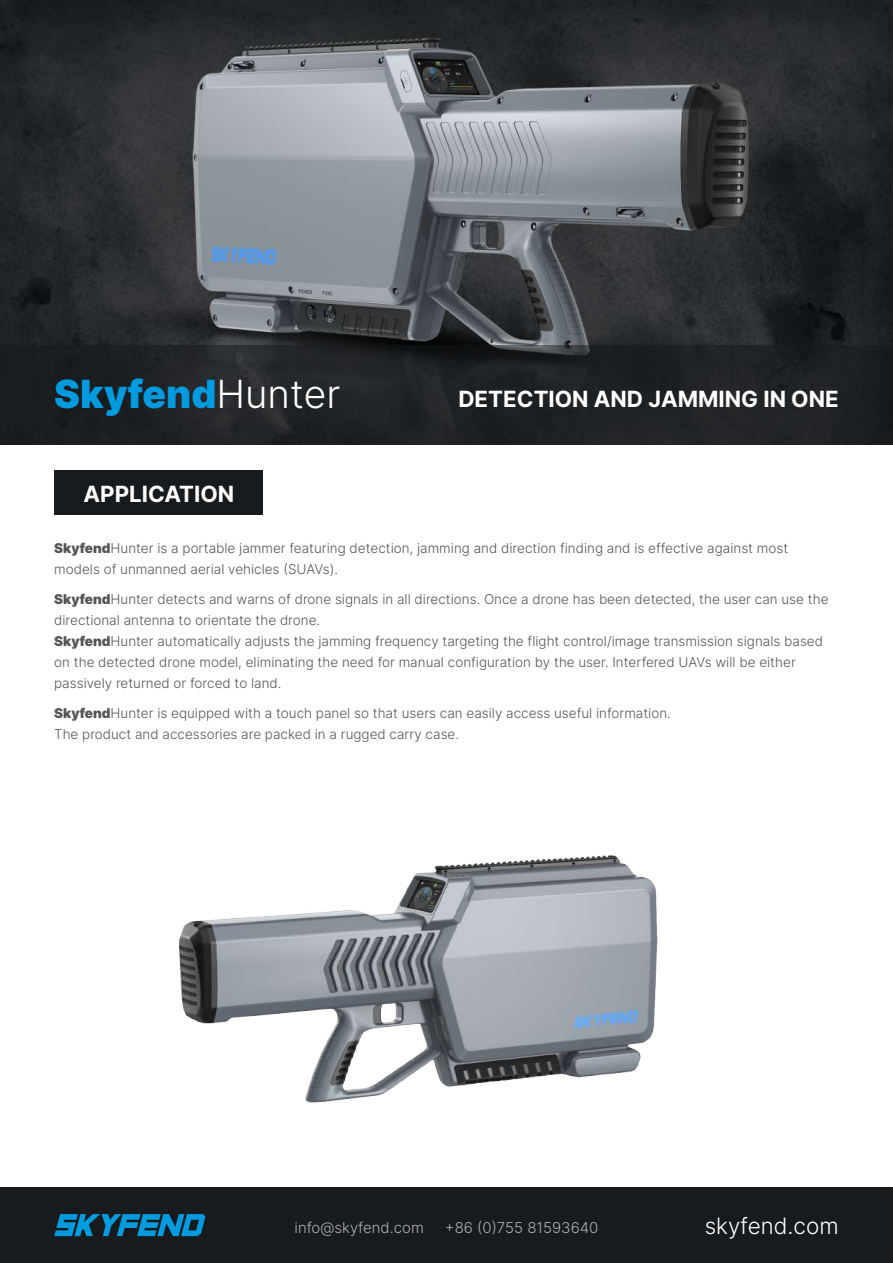
<style>
.page{position:relative;width:893px;height:1263px;background:#fff}
.page>*{position:absolute;margin:0;border:0;box-sizing:border-box;transform-origin:0 0}
.t1{font:900 38.85px "Inter";color:#009ade}
.t2{font:300 22.5px "Inter";color:#fff}
.t3{font:700 22.35px "Inter";color:#fff}
.t4{font:300 15px "Inter";color:#afafaf}
.t5{font:300 13.5px/21px "Inter";color:#565656}
.s1{font-weight:300;color:#fff}
.s2{font-weight:900}
</style>
<div class="page">
<img style="left:0;top:0;width:893px;height:345px">
<div style="left:0;top:345px;width:893px;height:100px;background:#1f2225"></div>
<div style="left:0;top:1187px;width:893px;height:76px;background:#181b1e"></div>
<svg style="left:54px;top:1214px;width:151px;height:22px"></svg>
<div style="left:54px;top:470px;width:209px;height:44px;background:#181b1e"></div>
<img style="left:179px;top:855px;width:479px;height:248px">
<h1 class="t1" style="left:54px;top:365px;width:287px">Skyfend<span class="s1">Hunter</span></h1>
<h3 class="t3" style="left:84px;top:477px;width:152px">APPLICATION</h3>
<h3 class="t3" style="left:458px;top:383px;width:382px">DETECTION AND JAMMING IN ONE</h3>
<p class="t5" style="left:54px;top:537px;width:735px"><span class="s2">Skyfend</span>Hunter is a portable jammer featuring detection, jamming and direction finding and is effective against most models of unmanned aerial vehicles (SUAVs).</p>
<p class="t5" style="left:54px;top:588px;width:776px"><span class="s2">Skyfend</span>Hunter detects and warns of drone signals in all directions. Once a drone has been detected, the user can use the directional antenna to orientate the drone.<br><span class="s2">Skyfend</span>Hunter automatically adjusts the jamming frequency targeting the flight control/image transmission signals based on the detected drone model, eliminating the need for manual configuration by the user. Interfered UAVs will be either passively returned or forced to land.</p>
<p class="t5" style="left:54px;top:702px;width:618px"><span class="s2">Skyfend</span>Hunter is equipped with a touch panel so that users can easily access useful information.<br>The product and accessories are packed in a rugged carry case.</p>
<p class="t4" style="left:295px;top:1216px;width:131px">info@skyfend.com</p>
<p class="t4" style="left:445px;top:1216px;width:155px">+86 (0)755 81593640</p>
<h2 class="t2" style="left:705px;top:1210px;width:136px">skyfend.com</h2>
</div>
